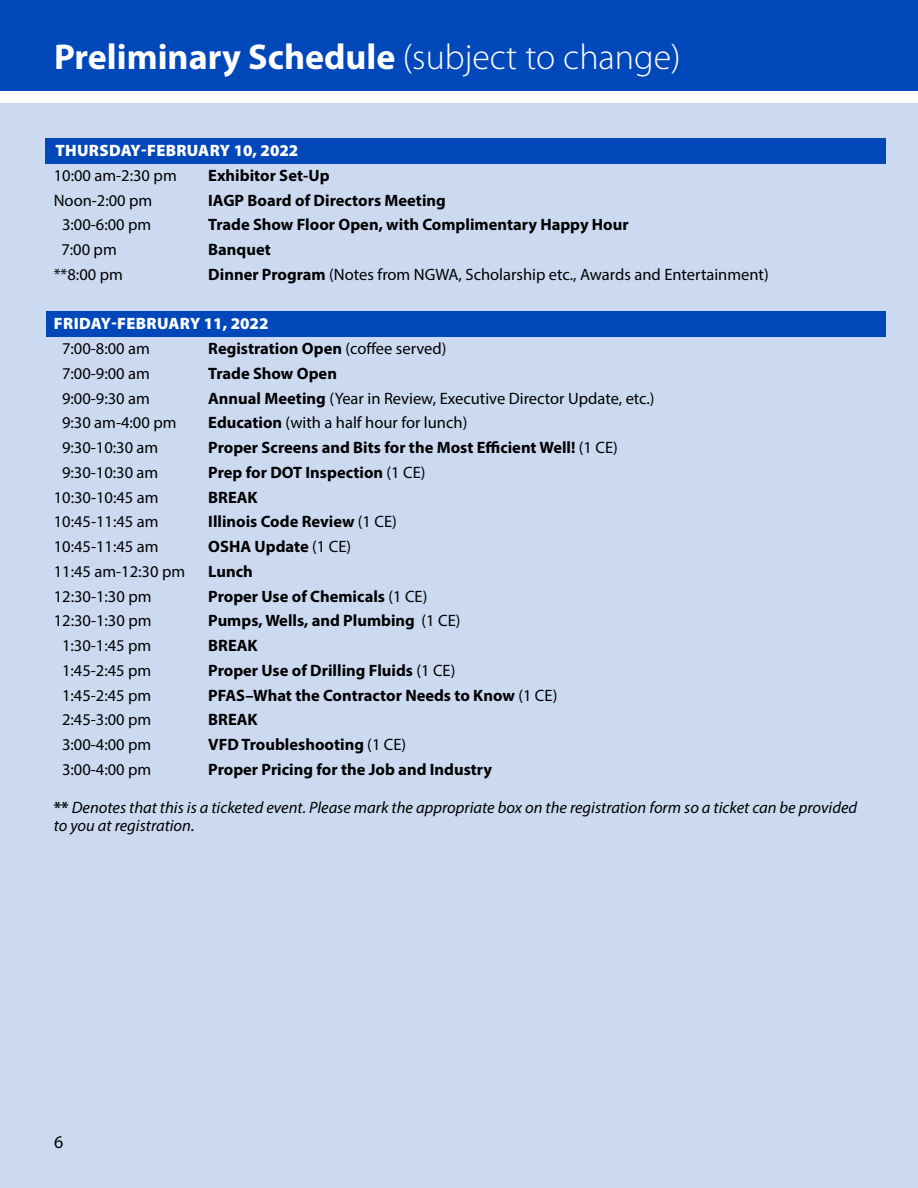
<style>
.page{position:relative;width:918px;height:1188px;background:#fff}
.page>*{position:absolute;margin:0;border:0;box-sizing:border-box;transform-origin:0 0}
.t1{font:700 36px "Myriad Pro";color:#fff}
.t2{font:18px "Myriad Pro";color:#000}
.t3{font:700 16.5px "Myriad Pro";color:#000}
.t4{font:16.5px "Myriad Pro";color:#000}
.t5{font:italic 16.5px/18px "Myriad Pro";color:#000}
.t6{font:900 16.5px "Myriad Pro";letter-spacing:.015em;color:#fff}
.s1{font-weight:300}
.s2{font-weight:700}
.s3{font-weight:400}
.s4{font-weight:700;font-style:normal}
</style>
<div class="page">
<div style="left:0;top:103px;width:918px;height:1085px;background:#ccdaf1"></div>
<div style="left:0;top:0;width:918px;height:91px;background:#0047ba"></div>
<div style="left:46px;top:311px;width:839px;height:25px;background:#0047ba"></div>
<div style="left:45px;top:138px;width:840px;height:26px;background:#0047ba"></div>
<h1 class="t1" style="left:54px;top:34px;width:628px">Preliminary Schedule <span class="s1">(subject to change)</span></h1>
<p class="t6" style="left:55px;top:141px;width:244px">THURSDAY-FEBRUARY 10, 2022</p>
<p class="t4" style="left:54px;top:165px;width:125px">10:00 am-2:30 pm</p>
<p class="t3" style="left:208px;top:164px;width:123px">Exhibitor Set-Up</p>
<p class="t4" style="left:54px;top:190px;width:100px">Noon-2:00 pm</p>
<p class="t3" style="left:208px;top:189px;width:239px">IAGP Board of Directors Meeting</p>
<p class="t4" style="left:62px;top:215px;width:91px">3:00-6:00 pm</p>
<p class="t3" style="left:208px;top:214px;width:422px">Trade Show Floor Open, with Complimentary Happy Hour</p>
<p class="t4" style="left:61px;top:239px;width:57px">7:00 pm</p>
<p class="t3" style="left:208px;top:239px;width:64px">Banquet</p>
<p class="t4" style="left:54px;top:264px;width:71px">**8:00 pm</p>
<p class="t4" style="left:208px;top:264px;width:562px"><span class="s2">Dinner Program</span> (Notes from NGWA, Scholarship etc., Awards and Entertainment)</p>
<p class="t6" style="left:54px;top:314px;width:216px">FRIDAY-FEBRUARY 11, 2022</p>
<p class="t4" style="left:62px;top:338px;width:89px">7:00-8:00 am</p>
<p class="t3" style="left:208px;top:338px;width:240px">Registration Open <span class="s3">(coffee served)</span></p>
<p class="t4" style="left:62px;top:363px;width:89px">7:00-9:00 am</p>
<p class="t3" style="left:208px;top:362px;width:130px">Trade Show Open</p>
<p class="t4" style="left:62px;top:388px;width:89px">9:00-9:30 am</p>
<p class="t4" style="left:208px;top:388px;width:448px"><span class="s2">Annual Meeting</span> (Year in Review, Executive Director Update, etc.)</p>
<p class="t4" style="left:62px;top:413px;width:116px">9:30 am-4:00 pm</p>
<p class="t4" style="left:208px;top:413px;width:261px"><span class="s2">Education</span> (with a half hour for lunch)</p>
<p class="t4" style="left:62px;top:437px;width:98px">9:30-10:30 am</p>
<p class="t3" style="left:208px;top:437px;width:411px">Proper Screens and Bits for the Most Efficient Well! <span class="s3">(1 CE)</span></p>
<p class="t4" style="left:62px;top:462px;width:98px">9:30-10:30 am</p>
<p class="t3" style="left:208px;top:461px;width:219px">Prep for DOT Inspection <span class="s3">(1 CE)</span></p>
<p class="t4" style="left:54px;top:487px;width:106px">10:30-10:45 am</p>
<p class="t3" style="left:208px;top:486px;width:51px">BREAK</p>
<p class="t4" style="left:54px;top:512px;width:106px">10:45-11:45 am</p>
<p class="t3" style="left:208px;top:511px;width:190px">Illinois Code Review <span class="s3">(1 CE)</span></p>
<p class="t4" style="left:54px;top:536px;width:106px">10:45-11:45 am</p>
<p class="t3" style="left:208px;top:536px;width:144px">OSHA Update <span class="s3">(1 CE)</span></p>
<p class="t4" style="left:54px;top:561px;width:133px">11:45 am-12:30 pm</p>
<p class="t3" style="left:208px;top:560px;width:46px">Lunch</p>
<p class="t4" style="left:54px;top:586px;width:99px">12:30-1:30 pm</p>
<p class="t3" style="left:208px;top:585px;width:221px">Proper Use of Chemicals <span class="s3">(1 CE)</span></p>
<p class="t4" style="left:54px;top:611px;width:99px">12:30-1:30 pm</p>
<p class="t3" style="left:208px;top:610px;width:254px">Pumps, Wells, and Plumbing <span class="s3">(1 CE)</span></p>
<p class="t4" style="left:62px;top:635px;width:91px">1:30-1:45 pm</p>
<p class="t3" style="left:208px;top:635px;width:51px">BREAK</p>
<p class="t4" style="left:62px;top:660px;width:91px">1:45-2:45 pm</p>
<p class="t3" style="left:208px;top:659px;width:249px">Proper Use of Drilling Fluids <span class="s3">(1 CE)</span></p>
<p class="t4" style="left:62px;top:685px;width:91px">1:45-2:45 pm</p>
<p class="t3" style="left:208px;top:684px;width:351px">PFAS–What the Contractor Needs to Know <span class="s3">(1 CE)</span></p>
<p class="t4" style="left:62px;top:710px;width:91px">2:45-3:00 pm</p>
<p class="t3" style="left:208px;top:709px;width:51px">BREAK</p>
<p class="t4" style="left:62px;top:734px;width:91px">3:00-4:00 pm</p>
<p class="t3" style="left:208px;top:734px;width:200px">VFD Troubleshooting <span class="s3">(1 CE)</span></p>
<p class="t4" style="left:62px;top:759px;width:91px">3:00-4:00 pm</p>
<p class="t3" style="left:208px;top:758px;width:285px">Proper Pricing for the Job and Industry</p>
<p class="t5" style="left:54px;top:798px;width:805px"><span class="s4">**</span> Denotes that this is a ticketed event. Please mark the appropriate box on the registration form so a ticket can be provided to you at registration.</p>
<p class="t2" style="left:54px;top:1130px;width:11px">6</p>
</div>
